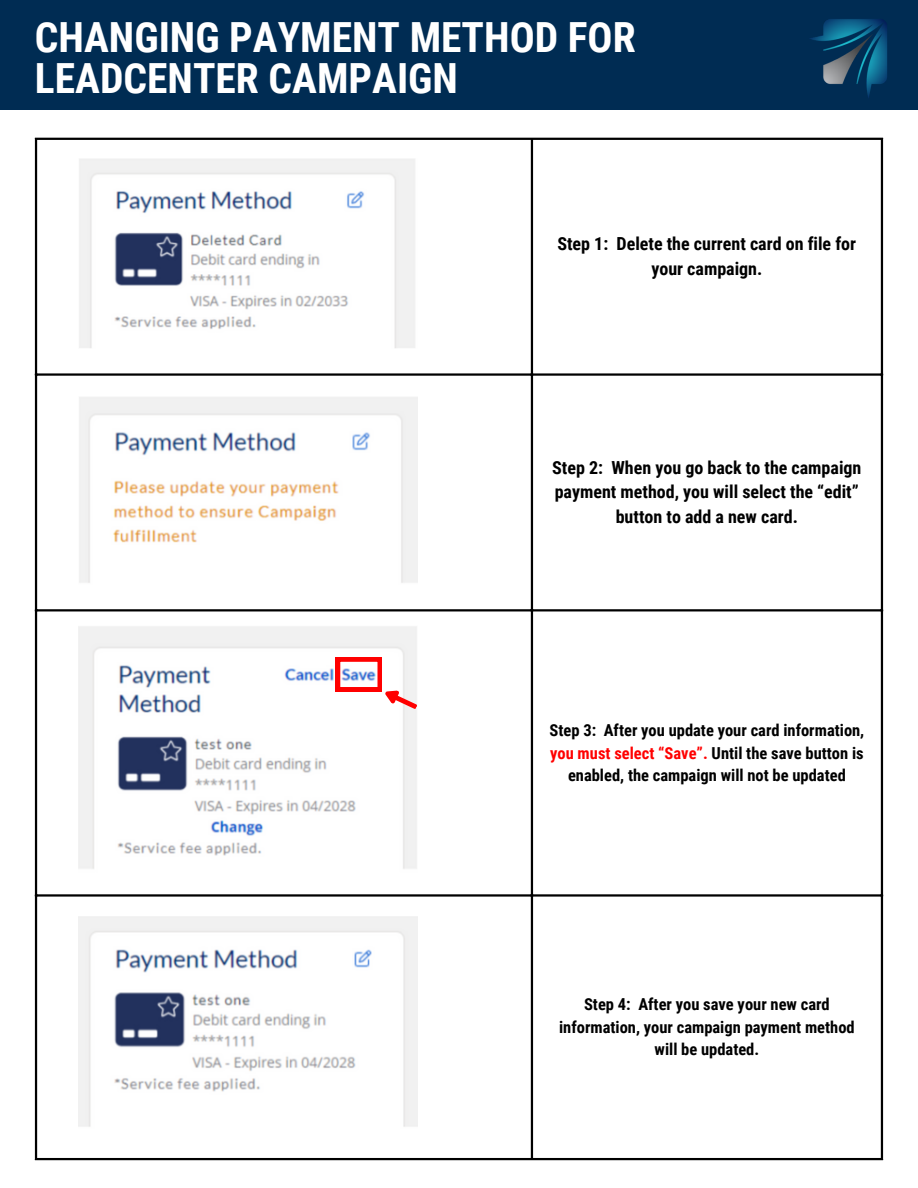
<style>
.page{position:relative;width:918px;height:1188px;background:#fff}
.page>*{position:absolute;margin:0;border:0;box-sizing:border-box;transform-origin:0 0}
.t1{font:700 41.55px/41.7px "Roboto Condensed";color:#fff}
.t2{font:700 18px/24.8px "Roboto Condensed";color:#000;text-align:center}
.t3{font:700 16.5px/22.5px "Roboto Condensed";color:#000;text-align:center}
.s1{color:#f00}
</style>
<div class="page">
<hr style="left:35px;top:140px;width:2px;height:1018px;background:#000">
<hr style="left:531px;top:140px;width:2px;height:1018px;background:#000">
<hr style="left:881px;top:140px;width:2px;height:1018px;background:#000">
<hr style="left:35px;top:138px;width:848px;height:2px;background:#000">
<hr style="left:35px;top:373px;width:848px;height:3px;background:#000">
<hr style="left:35px;top:609px;width:848px;height:2px;background:#000">
<hr style="left:35px;top:894px;width:848px;height:3px;background:#000">
<hr style="left:35px;top:1158px;width:848px;height:2px;background:#000">
<div style="left:0;top:0;width:918px;height:110px;background:#002c53"></div>
<img style="left:810px;top:19px;width:77px;height:79px">
<img style="left:79px;top:159px;width:336px;height:189px">
<img style="left:79px;top:397px;width:338px;height:186px">
<img style="left:78px;top:626px;width:339px;height:243px">
<img style="left:78px;top:916px;width:339px;height:211px">
<svg style="left:336px;top:657px;width:81px;height:52px"></svg>
<p class="t1" style="left:35px;top:17px;width:602px">CHANGING PAYMENT METHOD FOR<br>LEADCENTER CAMPAIGN</p>
<h1 class="t2" style="left:557px;top:232px;width:300px">Step 1: Delete the current card on file for your campaign.</h1>
<p class="t2" style="left:552px;top:455px;width:311px">Step 2: When you go back to the campaign payment method, you will select the “edit” button to add a new card.</p>
<p class="t3" style="left:550px;top:719px;width:316px">Step 3: After you update your card information, <span class="s1">you must select “Save”.</span> Until the save button is enabled, the campaign will not be updated</p>
<p class="t3" style="left:559px;top:993px;width:297px">Step 4: After you save your new card information, your campaign payment method will be updated.</p>
</div>
